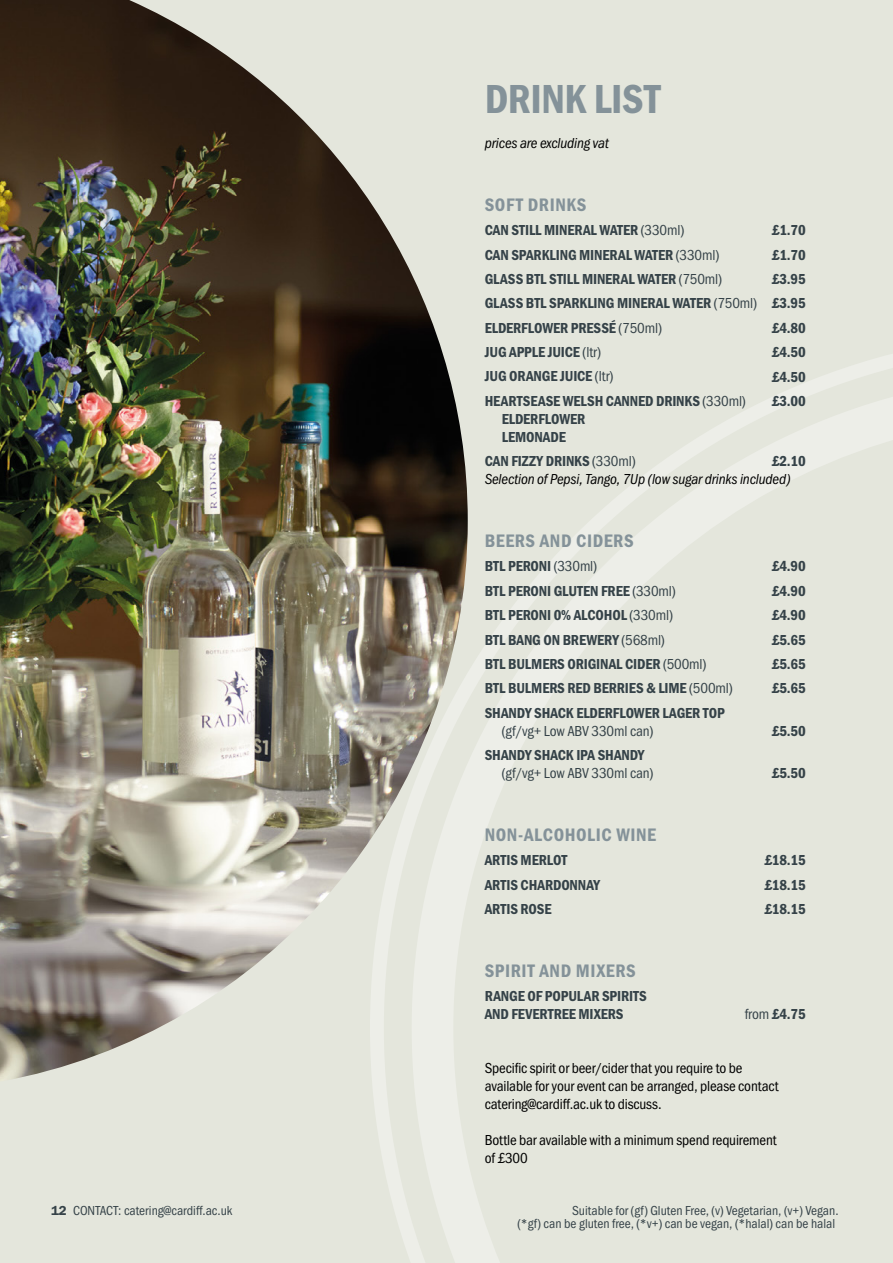
<style>
.page{position:relative;width:893px;height:1263px;background:#e4e6dc}
.page>*{position:absolute;margin:0;border:0;box-sizing:border-box;transform-origin:0 0}
.t1{font:42px "Franklin Gothic URW Con Dem";letter-spacing:-.01em;color:#849299}
.t2{font:18.75px "Franklin Gothic URW Con Dem";letter-spacing:.03em;color:#849299}
.t3{font:15px/24.3px "Franklin Gothic URW Con Dem";letter-spacing:-.01em;color:#354248}
.t4{font:15px/18px "Franklin Gothic URW Cond";letter-spacing:-.01em;color:#000}
.t5{font:15px "Franklin Gothic URW Con Boo Ita";letter-spacing:-.01em;color:#000}
.t6{font:15px "Franklin Gothic URW Cond";letter-spacing:-.01em;color:#354248}
.t7{font:13.5px/13.5px "Franklin Gothic URW Cond";color:#354248;text-align:right}
.s1{font-family:"Franklin Gothic URW Cond"}
.s2{font-family:"Franklin Gothic URW Dem"}
</style>
<div class="page">
<svg style="left:373px;top:354px;width:520px;height:909px"></svg>
<svg style="left:412px;top:373px;width:481px;height:890px"></svg>
<img style="left:0;top:0;width:468px;height:1082px">
<h1 class="t1" style="left:485px;top:71px;width:177px">DRINK LIST</h1>
<p class="t5" style="left:485px;top:135px;width:126px">prices are excluding vat</p>
<p class="t2" style="left:485px;top:192px;width:103px">SOFT DRINKS</p>
<p class="t3" style="left:485px;top:217px;width:201px">CAN STILL MINERAL WATER <span class="s1">(330ml)</span></p>
<p class="t3" style="left:772px;top:217px;width:35px">£1.70</p>
<p class="t3" style="left:485px;top:242px;width:236px">CAN SPARKLING MINERAL WATER <span class="s1">(330ml)</span></p>
<p class="t3" style="left:772px;top:242px;width:35px">£1.70</p>
<p class="t3" style="left:485px;top:266px;width:239px">GLASS BTL STILL MINERAL WATER <span class="s1">(750ml)</span></p>
<p class="t3" style="left:485px;top:266px;width:322px;text-align:justify;text-indent:287px">£3.95<br>GLASS BTL SPARKLING MINERAL WATER <span class="s1">(750ml)</span> £3.95<br>ELDERFLOWER PRESSÉ <span class="s1">(750ml)</span></p>
<p class="t3" style="left:772px;top:315px;width:35px">£4.80</p>
<p class="t3" style="left:485px;top:339px;width:118px">JUG APPLE JUICE <span class="s1">(ltr)</span></p>
<p class="t3" style="left:772px;top:339px;width:35px">£4.50</p>
<p class="t3" style="left:485px;top:364px;width:130px">JUG ORANGE JUICE <span class="s1">(ltr)</span></p>
<p class="t3" style="left:772px;top:364px;width:35px">£4.50</p>
<p class="t3" style="left:485px;top:388px;width:262px">HEARTSEASE WELSH CANNED DRINKS <span class="s1">(330ml)</span></p>
<p class="t3" style="left:772px;top:388px;width:35px">£3.00</p>
<p class="t3" style="left:502px;top:409px;width:85px;line-height:18px">ELDERFLOWER<br>LEMONADE</p>
<p class="t3" style="left:485px;top:448px;width:152px">CAN FIZZY DRINKS <span class="s1">(330ml)</span></p>
<p class="t3" style="left:772px;top:448px;width:35px">£2.10</p>
<p class="t5" style="left:485px;top:471px;width:307px">Selection of Pepsi, Tango, 7Up (low sugar drinks included)</p>
<p class="t2" style="left:485px;top:528px;width:150px">BEERS AND CIDERS</p>
<p class="t3" style="left:485px;top:554px;width:114px">BTL PERONI <span class="s1">(330ml)</span></p>
<p class="t3" style="left:772px;top:554px;width:35px">£4.90</p>
<p class="t3" style="left:485px;top:578px;width:192px">BTL PERONI GLUTEN FREE <span class="s1">(330ml)</span></p>
<p class="t3" style="left:772px;top:578px;width:35px">£4.90</p>
<p class="t3" style="left:485px;top:602px;width:190px">BTL PERONI 0% ALCOHOL <span class="s1">(330ml)</span></p>
<p class="t3" style="left:772px;top:602px;width:35px">£4.90</p>
<p class="t3" style="left:485px;top:627px;width:182px">BTL BANG ON BREWERY <span class="s1">(568ml)</span></p>
<p class="t3" style="left:772px;top:627px;width:35px">£5.65</p>
<p class="t3" style="left:485px;top:651px;width:223px">BTL BULMERS ORIGINAL CIDER <span class="s1">(500ml)</span></p>
<p class="t3" style="left:772px;top:651px;width:35px">£5.65</p>
<p class="t3" style="left:485px;top:675px;width:249px">BTL BULMERS RED BERRIES &amp; LIME <span class="s1">(500ml)</span></p>
<p class="t3" style="left:772px;top:675px;width:35px">£5.65</p>
<p class="t3" style="left:485px;top:700px;width:241px">SHANDY SHACK ELDERFLOWER LAGER TOP</p>
<p class="t6" style="left:502px;top:720px;width:153px">(gf/vg+ Low ABV 330ml can)</p>
<p class="t3" style="left:772px;top:718px;width:35px">£5.50</p>
<p class="t3" style="left:485px;top:742px;width:161px">SHANDY SHACK IPA SHANDY</p>
<p class="t6" style="left:502px;top:762px;width:153px">(gf/vg+ Low ABV 330ml can)</p>
<p class="t3" style="left:772px;top:760px;width:35px">£5.50</p>
<p class="t2" style="left:485px;top:822px;width:173px">NON-ALCOHOLIC WINE</p>
<p class="t3" style="left:485px;top:847px;width:84px">ARTIS MERLOT</p>
<p class="t3" style="left:764px;top:847px;width:43px">£18.15</p>
<p class="t3" style="left:485px;top:872px;width:117px">ARTIS CHARDONNAY</p>
<p class="t3" style="left:764px;top:872px;width:43px">£18.15</p>
<p class="t3" style="left:485px;top:896px;width:68px">ARTIS ROSE</p>
<p class="t3" style="left:764px;top:896px;width:43px">£18.15</p>
<p class="t2" style="left:485px;top:958px;width:152px">SPIRIT AND MIXERS</p>
<p class="t3" style="left:485px;top:986px;width:164px;line-height:18px">RANGE OF POPULAR SPIRITS<br>AND FEVERTREE MIXERS</p>
<p class="t3" style="left:745px;top:1001px;width:62px"><span class="s1">from</span> £4.75</p>
<p class="t4" style="left:485px;top:1058px;width:295px">Specific spirit or beer/cider that you require to be available for your event can be arranged, please contact catering@cardiff.ac.uk to discuss.</p>
<p class="t4" style="left:485px;top:1130px;width:293px">Bottle bar available with a minimum spend requirement of £300</p>
<p class="t7" style="left:51px;top:1202px;width:183px"><span class="s2">12</span> CONTACT: catering@cardiff.ac.uk</p>
<p class="t7" style="left:517px;top:1202px;width:323px">Suitable for (gf) Gluten Free, (v) Vegetarian, (v+) Vegan.<br>(*gf) can be gluten free, (*v+) can be vegan, (*halal) can be halal</p>
</div>
